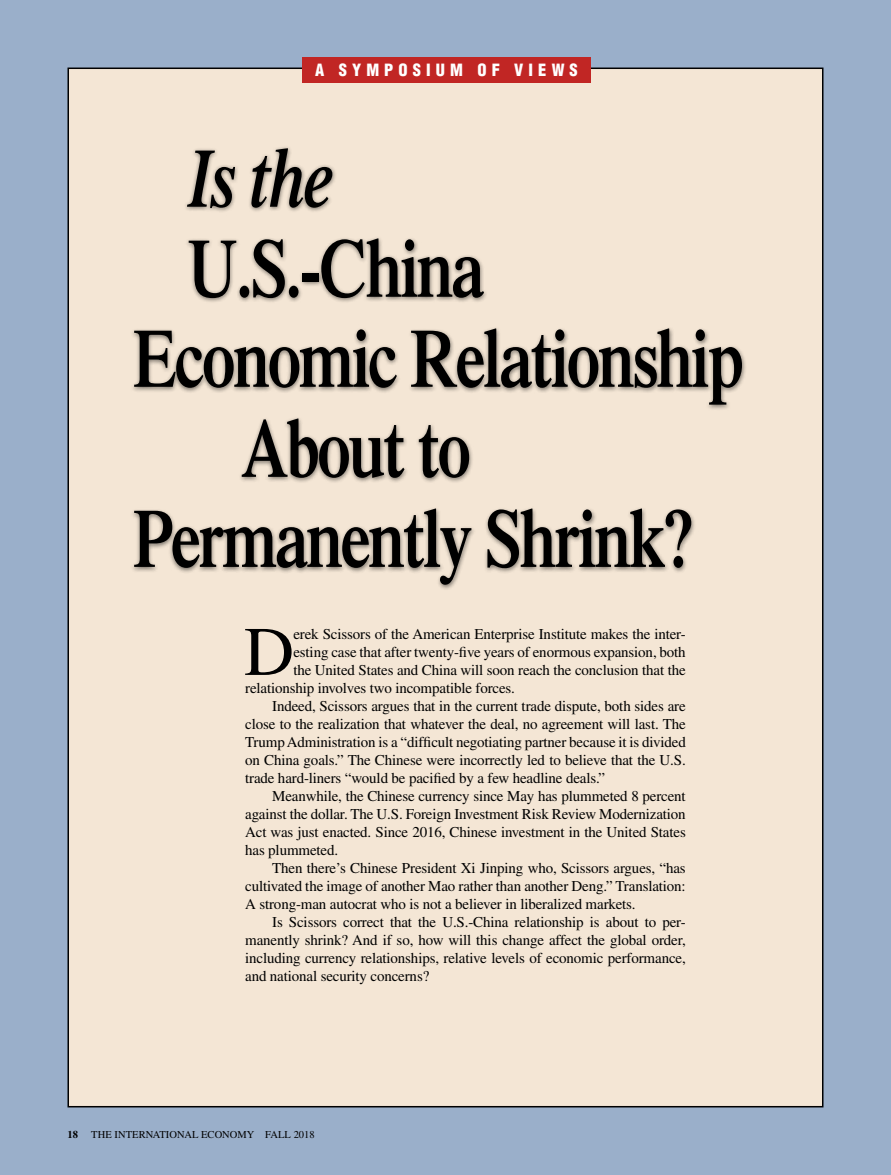
<style>
.page{position:relative;width:891px;height:1175px;background:#fff}
.page>*{position:absolute;margin:0;border:0;box-sizing:border-box;transform-origin:0 0}
.t1{font:600 82.5px "Times LT Std";letter-spacing:-.03em;color:#000;scale:.8 1}
.t2{font:italic 600 82.5px "Times LT Std";color:#000;scale:.8 1}
.t3{font:69.45px "Times LT Std";color:#000}
.t4{font:900 condensed 16.5px "Helvetica LT Std";letter-spacing:.31em;color:#fff}
.t5{font:15px "Times LT Std";letter-spacing:-.01em;color:#000}
.t6{font:10.5px "Times LT Std";letter-spacing:.005em;color:#000}
.t7{font:700 10.5px "Times LT Std";color:#000}
</style>
<div class="page">
<div style="left:0;top:0;width:891px;height:1174px;background:#9aafca"></div>
<div style="left:68px;top:68px;width:755px;height:1038px;background:#f4e6d5"></div>
<div style="left:131px;top:145px;width:616px;height:445px;background:#000;opacity:.5"></div>
<div style="left:303px;top:58px;width:288px;height:25px;background:#c12624"></div>
<p class="t4" style="left:315px;top:60px;width:264px">A SYMPOSIUM OF VIEWS</p>
<h1 class="t2" style="left:187px;top:131px;width:184px">Is the</h1>
<h1 class="t1" style="left:187px;top:220px;width:373px">U.S.-China</h1>
<h1 class="t1" style="left:133px;top:310px;width:766px">Economic Relationship</h1>
<h1 class="t1" style="left:241px;top:400px;width:289px">About to</h1>
<h1 class="t1" style="left:133px;top:490px;width:702px">Permanently Shrink?</h1>
<h2 class="t3" style="left:244px;top:612px;width:52px">D</h2>
<p class="t5" style="left:293px;top:625px;width:394px">erek Scissors of the American Enterprise Institute makes the inter-</p>
<p class="t5" style="left:293px;top:643px;width:394px">esting case that after twenty-five years of enormous expansion, both</p>
<p class="t5" style="left:293px;top:661px;width:394px">the United States and China will soon reach the conclusion that the</p>
<p class="t5" style="left:245px;top:679px;width:271px">relationship involves two incompatible forces.</p>
<p class="t5" style="left:272px;top:697px;width:415px">Indeed, Scissors argues that in the current trade dispute, both sides are</p>
<p class="t5" style="left:245px;top:715px;width:442px">close to the realization that whatever the deal, no agreement will last. The</p>
<p class="t5" style="left:245px;top:733px;width:442px">Trump Administration is a “difficult negotiating partner because it is divided</p>
<p class="t5" style="left:245px;top:751px;width:442px">on China goals.” The Chinese were incorrectly led to believe that the U.S.</p>
<p class="t5" style="left:245px;top:769px;width:362px">trade hard-liners “would be pacified by a few headline deals.”</p>
<p class="t5" style="left:272px;top:787px;width:415px">Meanwhile, the Chinese currency since May has plummeted 8 percent</p>
<p class="t5" style="left:245px;top:805px;width:442px">against the dollar. The U.S. Foreign Investment Risk Review Modernization</p>
<p class="t5" style="left:245px;top:823px;width:442px">Act was just enacted. Since 2016, Chinese investment in the United States</p>
<p class="t5" style="left:245px;top:841px;width:95px">has plummeted.</p>
<p class="t5" style="left:272px;top:859px;width:415px">Then there’s Chinese President Xi Jinping who, Scissors argues, “has</p>
<p class="t5" style="left:245px;top:877px;width:442px">cultivated the image of another Mao rather than another Deng.” Translation:</p>
<p class="t5" style="left:245px;top:895px;width:392px">A strong-man autocrat who is not a believer in liberalized markets.</p>
<p class="t5" style="left:272px;top:913px;width:415px">Is Scissors correct that the U.S.-China relationship is about to per-</p>
<p class="t5" style="left:245px;top:931px;width:442px">manently shrink? And if so, how will this change affect the global order,</p>
<p class="t5" style="left:245px;top:949px;width:442px">including currency relationships, relative levels of economic performance,</p>
<p class="t5" style="left:245px;top:967px;width:186px">and national security concerns?</p>
<p class="t7" style="left:68px;top:1128px;width:12px">18</p>
<p class="t6" style="left:91px;top:1128px;width:225px">THE INTERNATIONAL ECONOMY FALL 2018</p>
</div>
